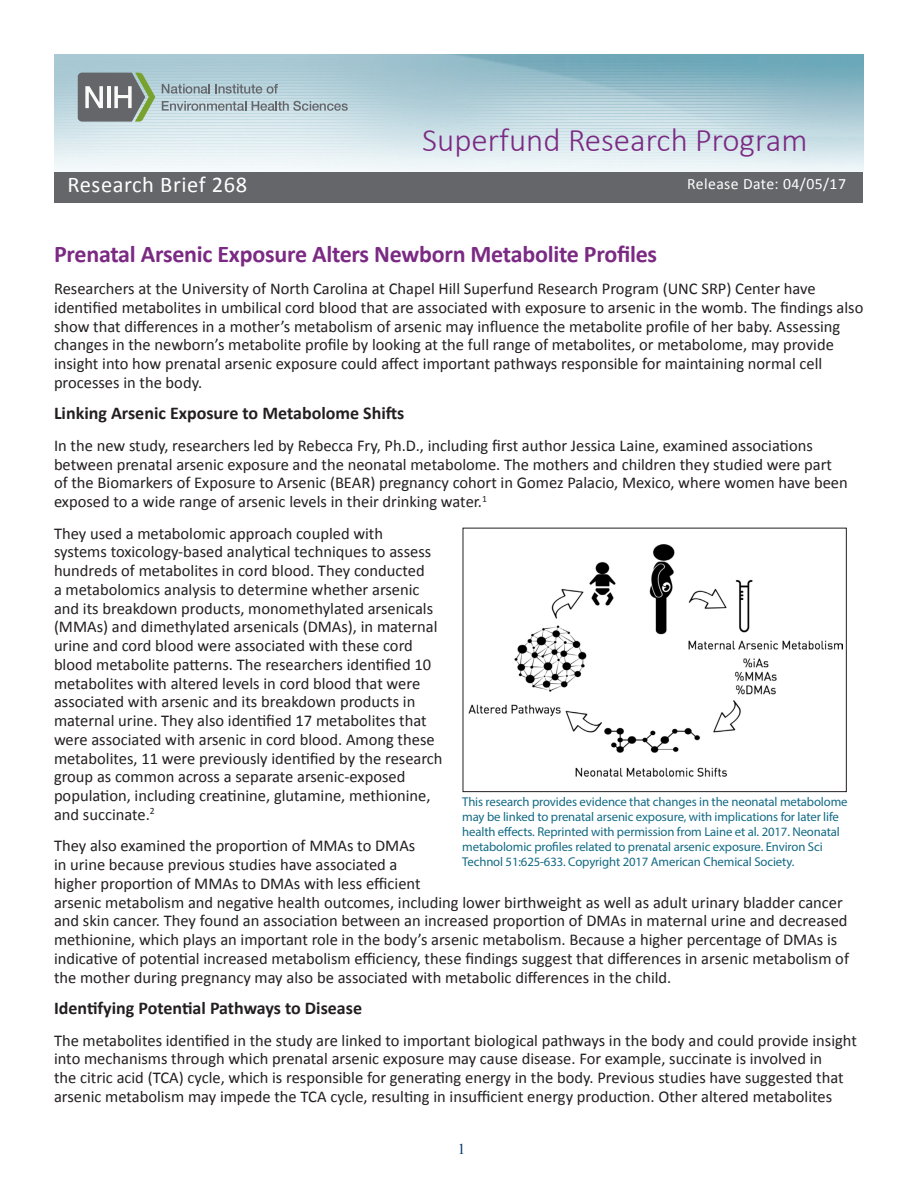
<style>
.page{position:relative;width:918px;height:1188px;background:#fff}
.page>*{position:absolute;margin:0;border:0;box-sizing:border-box;transform-origin:0 0}
.t1{font:300 33px "Calibri";color:#7b2a83}
.Header_Title{font:700 24px "Calibri";letter-spacing:-.01em;color:#7b2a83}
.Header_RB{font:22.5px "Calibri";letter-spacing:.025em;color:#fff}
.Body_Text{font:700 18px "Calibri";color:#231f20}
.Body_Text-2{font:16.5px/18.8px "Calibri";color:#231f20}
.Header_RB-2{font:15.75px "Calibri";letter-spacing:.025em;color:#fff}
.t2{font:15px "Times New Roman";color:#036}
.Box_Caption{font:12.75px/15px "Myriad Pro";letter-spacing:-.01em;color:#136a85}
</style>
<div class="page">
<img style="left:54px;top:54px;width:810px;height:118px">
<svg style="left:78px;top:73px;width:77px;height:49px"></svg>
<svg style="left:162px;top:84px;width:116px;height:10px"></svg>
<svg style="left:162px;top:101px;width:186px;height:10px"></svg>
<div style="left:55px;top:172px;width:808px;height:31px;background:#64666a"></div>
<img style="left:469px;top:544px;width:373px;height:233px">
<div style="left:463px;top:528px;width:384px;height:264px;border:1px solid #231f20"></div>
<h1 class="t1" style="left:422px;top:120px;width:387px">Superfund Research Program</h1>
<p class="Header_RB" style="left:68px;top:170px;width:181px">Research Brief 268</p>
<p class="Header_RB-2" style="left:687px;top:173px;width:160px">Release Date: 04/05/17</p>
<p class="Header_Title" style="left:54px;top:239px;width:605px">Prenatal Arsenic Exposure Alters Newborn Metabolite Profiles</p>
<p class="Body_Text-2" style="left:54px;top:279px;width:811px">Researchers at the University of North Carolina at Chapel Hill Superfund Research Program (UNC SRP) Center have identified metabolites in umbilical cord blood that are associated with exposure to arsenic in the womb. The findings also show that differences in a mother’s metabolism of arsenic may influence the metabolite profile of her baby. Assessing changes in the newborn’s metabolite profile by looking at the full range of metabolites, or metabolome, may provide insight into how prenatal arsenic exposure could affect important pathways responsible for maintaining normal cell processes in the body.</p>
<p class="Body_Text" style="left:54px;top:402px;width:352px">Linking Arsenic Exposure to Metabolome Shifts</p>
<p class="Body_Text-2" style="left:54px;top:436px;width:795px">In the new study, researchers led by Rebecca Fry, Ph.D., including first author Jessica Laine, examined associations between prenatal arsenic exposure and the neonatal metabolome. The mothers and children they studied were part of the Biomarkers of Exposure to Arsenic (BEAR) pregnancy cohort in Gomez Palacio, Mexico, where women have been exposed to a wide range of arsenic levels in their drinking water.<sup>1</sup></p>
<p class="Body_Text-2" style="left:54px;top:524px;width:390px">They used a metabolomic approach coupled with<br>systems toxicology-based analytical techniques to assess hundreds of metabolites in cord blood. They conducted<br>a metabolomics analysis to determine whether arsenic and its breakdown products, monomethylated arsenicals (MMAs) and dimethylated arsenicals (DMAs), in maternal urine and cord blood were associated with these cord blood metabolite patterns. The researchers identified 10 metabolites with altered levels in cord blood that were associated with arsenic and its breakdown products in maternal urine. They also identified 17 metabolites that were associated with arsenic in cord blood. Among these metabolites, 11 were previously identified by the research group as common across a separate arsenic-exposed population, including creatinine, glutamine, methionine, and succinate.<sup>2</sup></p>
<p class="Body_Text-2" style="left:54px;top:837px;width:797px">They also examined the proportion of MMAs to DMAs<br>in urine because previous studies have associated a<br>higher proportion of MMAs to DMAs with less efficient<br>arsenic metabolism and negative health outcomes, including lower birthweight as well as adult urinary bladder cancer and skin cancer. They found an association between an increased proportion of DMAs in maternal urine and decreased methionine, which plays an important role in the body’s arsenic metabolism. Because a higher percentage of DMAs is indicative of potential increased metabolism efficiency, these findings suggest that differences in arsenic metabolism of the mother during pregnancy may also be associated with metabolic differences in the child.</p>
<p class="Body_Text" style="left:54px;top:997px;width:310px">Identifying Potential Pathways to Disease</p>
<p class="Body_Text-2" style="left:54px;top:1031px;width:805px">The metabolites identified in the study are linked to important biological pathways in the body and could provide insight into mechanisms through which prenatal arsenic exposure may cause disease. For example, succinate is involved in<br>the citric acid (TCA) cycle, which is responsible for generating energy in the body. Previous studies have suggested that arsenic metabolism may impede the TCA cycle, resulting in insufficient energy production. Other altered metabolites</p>
<p class="Box_Caption" style="left:462px;top:794px;width:387px">This research provides evidence that changes in the neonatal metabolome may be linked to prenatal arsenic exposure, with implications for later life health effects. Reprinted with permission from Laine et al. 2017. Neonatal metabolomic profiles related to prenatal arsenic exposure. Environ Sci Technol 51:625-633. Copyright 2017 American Chemical Society.</p>
<p class="t2" style="left:458px;top:1139px;width:9px">1</p>
</div>
